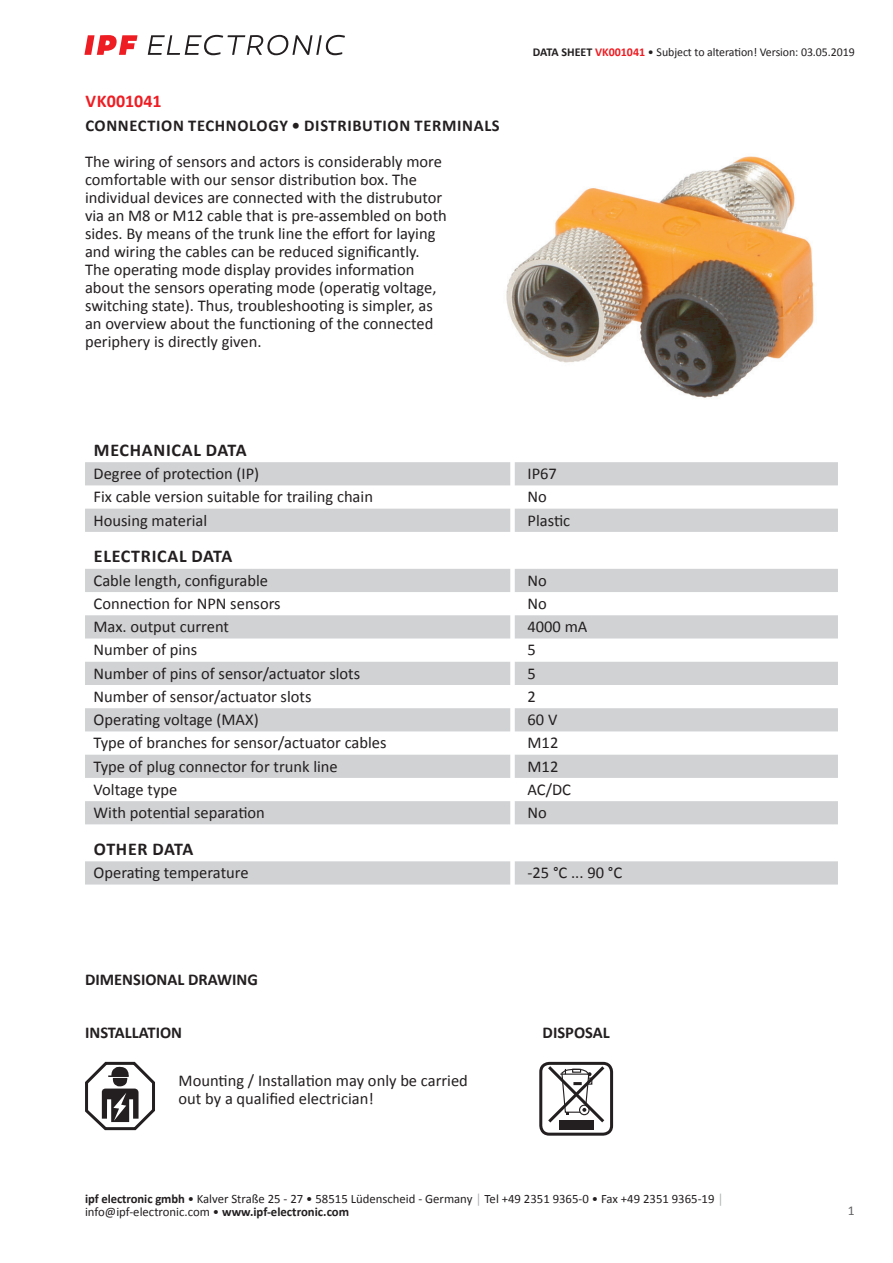
<style>
.page{position:relative;width:893px;height:1263px;background:#fff}
.page>*{position:absolute;margin:0;border:0;box-sizing:border-box;transform-origin:0 0}
.t1{font:700 18px "Calibri";letter-spacing:.04em;color:#231f20}
.t2{font:700 18px "Calibri";letter-spacing:.015em;color:#231f20}
.t3{font:700 18px "Calibri";color:#ee1d23}
.t4{font:16.5px/18px "Calibri";color:#231f20}
.t5{font:700 16.5px "Calibri";letter-spacing:.025em;color:#231f20}
.t6{font:700 16.5px "Calibri";color:#231f20}
.t7{font:13.5px "Calibri";color:#636366}
.t8{font:12.75px/12.6px "Calibri";color:#231f20}
.t9{font:12px "Calibri";letter-spacing:-.005em;color:#231f20}
.s1{font-weight:700}
.s2{font-weight:700;color:#ee1d23}
.s3{color:#a8a9ad}
</style>
<div class="page">
<svg style="left:148px;top:35px;width:197px;height:20px"></svg>
<svg style="left:84px;top:35px;width:54px;height:20px"></svg>
<svg style="left:85px;top:462px;width:753px;height:70px;fill:#d1d2d4"></svg>
<svg style="left:85px;top:569px;width:753px;height:255px;fill:#d1d2d4"></svg>
<div style="left:85px;top:861px;width:753px;height:23px;background:#d1d2d4"></div>
<svg style="left:85px;top:1061px;width:70px;height:70px"></svg>
<div style="left:539px;top:1062px;width:74px;height:74px;border:3px solid #231f20;border-radius:9px"></div>
<div style="left:559px;top:1121px;width:35px;height:9px;background:#231f20"></div>
<svg style="left:545px;top:1063px;width:63px;height:60px"></svg>
<img style="left:506px;top:156px;width:308px;height:242px">
<p class="t3" style="left:85px;top:88px;width:78px">VK001041</p>
<p class="t5" style="left:85px;top:114px;width:416px">CONNECTION TECHNOLOGY • DISTRIBUTION TERMINALS</p>
<p class="t4" style="left:85px;top:152px;width:363px">The wiring of sensors and actors is considerably more comfortable with our sensor distribution box. The individual devices are connected with the distrubutor via an M8 or M12 cable that is pre-assembled on both sides. By means of the trunk line the effort for laying and wiring the cables can be reduced significantly.<br>The operating mode display provides information about the sensors operating mode (operatig voltage, switching state). Thus, troubleshooting is simpler, as an overview about the functioning of the connected periphery is directly given.</p>
<p class="t9" style="left:533px;top:44px;width:323px"><span class="s1">DATA SHEET</span> <span class="s2">VK001041</span> • Subject to alteration! Version: 03.05.2019</p>
<p class="t1" style="left:94px;top:437px;width:154px">MECHANICAL DATA</p>
<p class="t4" style="left:94px;top:464px;width:167px">Degree of protection (IP)</p>
<p class="t4" style="left:527px;top:464px;width:31px">IP67</p>
<p class="t4" style="left:94px;top:487px;width:281px">Fix cable version suitable for trailing chain</p>
<p class="t4" style="left:527px;top:487px;width:21px">No</p>
<p class="t4" style="left:94px;top:511px;width:115px">Housing material</p>
<p class="t4" style="left:527px;top:511px;width:44px">Plastic</p>
<p class="t1" style="left:94px;top:544px;width:140px">ELECTRICAL DATA</p>
<p class="t4" style="left:94px;top:571px;width:176px">Cable length, configurable</p>
<p class="t4" style="left:527px;top:571px;width:21px">No</p>
<p class="t4" style="left:94px;top:594px;width:189px">Connection for NPN sensors</p>
<p class="t4" style="left:527px;top:594px;width:21px">No</p>
<p class="t4" style="left:94px;top:617px;width:137px">Max. output current</p>
<p class="t4" style="left:527px;top:617px;width:61px">4000 mA</p>
<p class="t4" style="left:94px;top:640px;width:105px">Number of pins</p>
<p class="t4" style="left:527px;top:640px;width:10px">5</p>
<p class="t4" style="left:94px;top:664px;width:268px">Number of pins of sensor/actuator slots</p>
<p class="t4" style="left:527px;top:664px;width:10px">5</p>
<p class="t4" style="left:94px;top:687px;width:219px">Number of sensor/actuator slots</p>
<p class="t4" style="left:527px;top:687px;width:10px">2</p>
<p class="t4" style="left:94px;top:710px;width:167px">Operating voltage (MAX)</p>
<p class="t4" style="left:527px;top:710px;width:31px">60 V</p>
<p class="t4" style="left:94px;top:733px;width:294px">Type of branches for sensor/actuator cables</p>
<p class="t4" style="left:527px;top:733px;width:32px">M12</p>
<p class="t4" style="left:94px;top:757px;width:246px">Type of plug connector for trunk line</p>
<p class="t4" style="left:527px;top:757px;width:32px">M12</p>
<p class="t4" style="left:94px;top:780px;width:85px">Voltage type</p>
<p class="t4" style="left:527px;top:780px;width:45px">AC/DC</p>
<p class="t4" style="left:94px;top:803px;width:173px">With potential separation</p>
<p class="t4" style="left:527px;top:803px;width:21px">No</p>
<p class="t2" style="left:94px;top:836px;width:101px">OTHER DATA</p>
<p class="t4" style="left:94px;top:863px;width:157px">Operating temperature</p>
<p class="t4" style="left:527px;top:863px;width:96px">-25 °C ... 90 °C</p>
<p class="t6" style="left:85px;top:968px;width:174px">DIMENSIONAL DRAWING</p>
<p class="t6" style="left:85px;top:1021px;width:99px">INSTALLATION</p>
<p class="t6" style="left:543px;top:1021px;width:69px">DISPOSAL</p>
<p class="t4" style="left:179px;top:1071px;width:291px">Mounting / Installation may only be carried out by a qualified electrician!</p>
<p class="t8" style="left:85px;top:1192px;width:640px"><span class="s1">ipf electronic gmbh</span> • Kalver Straße 25 - 27 • 58515 Lüdenscheid - Germany <span class="s3">│</span> Tel +49 2351 9365-0 • Fax +49 2351 9365-19 <span class="s3">│ </span>info@ipf-electronic.com • <span class="s1">www.ipf-electronic.com</span></p>
<p class="t7" style="left:848px;top:1201px;width:8px">1</p>
</div>
